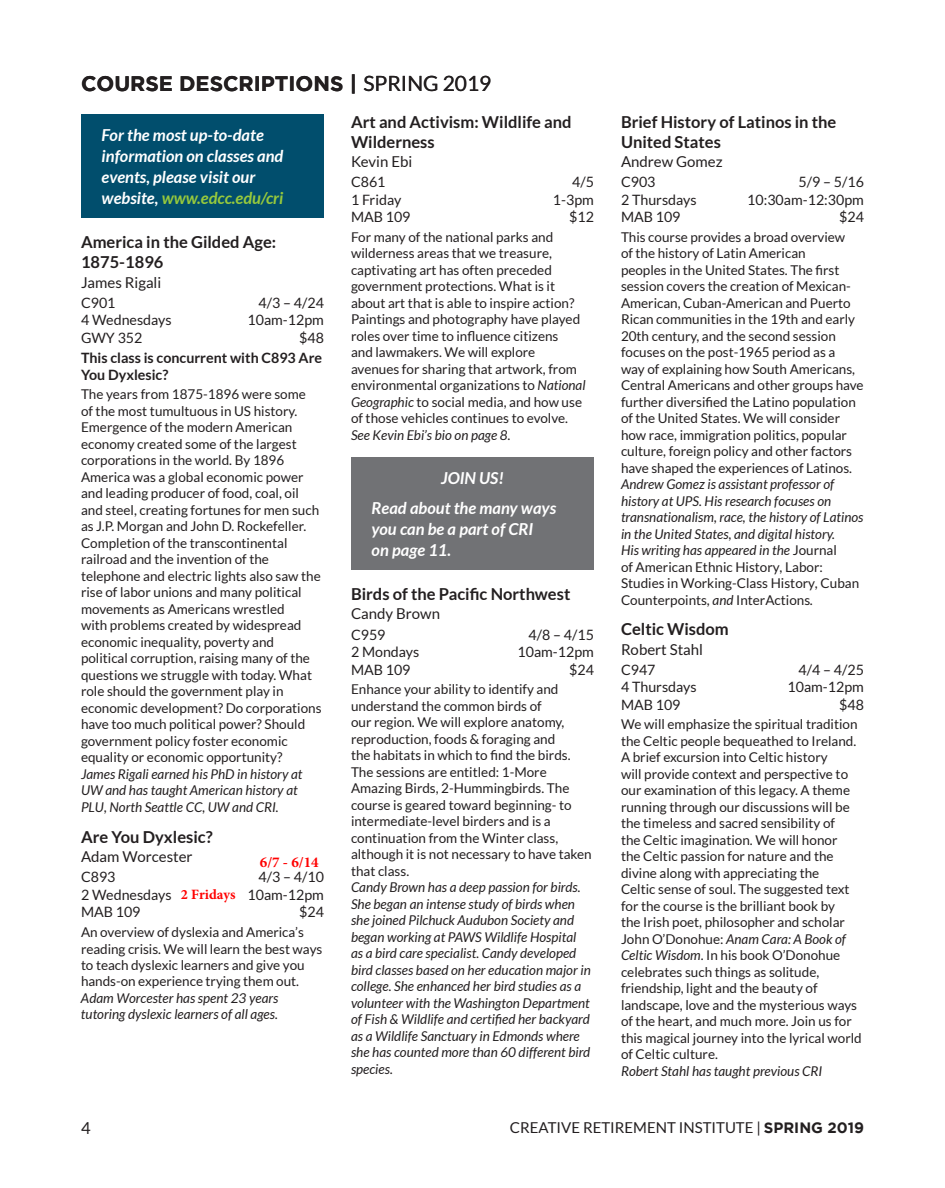
<style>
.page{position:relative;width:945px;height:1188px;background:#fff}
.page>*{position:absolute;margin:0;border:0;box-sizing:border-box;transform-origin:0 0}
.t1{font:700 21px "Gotham";color:#231f20}
.t2{font:700 16.5px/19.8px "Lato";color:#231f20}
.t3{font:italic 700 16.5px/21px "Lato";color:#fff}
.t4{font:16.5px "Lato";color:#231f20}
.t5{font:15px "Lato";color:#231f20}
.t6{font:700 15px "Minion Pro";color:#f00}
.t7{font:14.25px/17.5px "Lato";color:#231f20}
.t8{font:700 14.25px/17.1px "Lato";color:#231f20}
.t9{font:700 14.25px "Minion Pro";color:#f00}
.t10{font:13.5px/16.5px "Lato";color:#231f20}
.t11{font:italic 13.5px/16.5px "Lato";color:#231f20}
.s1{font-family:"Lato";font-weight:400}
.s2{color:#97c93c}
.s3{font-style:italic}
.s4{font-style:normal}
.s5{font-family:"Gotham";font-weight:700}
</style>
<div class="page">
<div style="left:351px;top:457px;width:243px;height:112px;background:#717275"></div>
<div style="left:81px;top:115px;width:243px;height:103px;background:#014e6d"></div>
<h1 class="t1" style="left:81px;top:72px;width:412px">COURSE DESCRIPTIONS | <span class="s1">SPRING 2019</span></h1>
<p class="t3" style="left:102px;top:125px;width:183px">For the most up-to-date information on classes and events, please visit our website, <span class="s2">www.edcc.edu/cri</span></p>
<p class="t2" style="left:81px;top:232px;width:197px">America in the Gilded Age:<br>1875-1896</p>
<p class="t5" style="left:81px;top:274px;width:82px">James Rigali</p>
<p class="t7" style="left:81px;top:294px;width:92px">C901<br>4 Wednesdays<br>GWY 352</p>
<p class="t7" style="left:248px;top:294px;width:78px;text-align:right">4/3 – 4/24<br>10am-12pm $48</p>
<p class="t8" style="left:81px;top:349px;width:243px">This class is concurrent with C893 Are<br>You Dyxlesic?</p>
<p class="t10" style="left:81px;top:386px;width:242px">The years from 1875-1896 were some<br>of the most tumultuous in US history.<br>Emergence of the modern American economy created some of the largest corporations in the world. By 1896<br>America was a global economic power and leading producer of food, coal, oil and steel, creating fortunes for men such as J.P. Morgan and John D. Rockefeller.<br>Completion of the transcontinental railroad and the invention of the telephone and electric lights also saw the rise of labor unions and many political movements as Americans wrestled<br>with problems created by widespread economic inequality, poverty and political corruption, raising many of the questions we struggle with today. What role should the government play in economic development? Do corporations have too much political power? Should government policy foster economic equality or economic opportunity?</p>
<p class="t11" style="left:81px;top:766px;width:223px">James Rigali earned his PhD in history at<br>UW and has taught American history at<br>PLU, North Seattle CC, UW and CRI.</p>
<p class="t2" style="left:81px;top:827px;width:133px">Are You Dyxlesic?</p>
<p class="t5" style="left:81px;top:848px;width:113px">Adam Worcester</p>
<p class="t7" style="left:81px;top:868px;width:92px">C893<br>2 Wednesdays<br>MAB 109</p>
<p class="t7" style="left:248px;top:868px;width:78px;text-align:right">4/3 – 4/10<br>10am-12pm $24</p>
<p class="t10" style="left:81px;top:924px;width:243px">An overview of dyslexia and America’s reading crisis. We will learn the best ways to teach dyslexic learners and give you hands-on experience trying them out.</p>
<p class="t11" style="left:81px;top:990px;width:199px">Adam Worcester has spent 23 years tutoring dyslexic learners of all ages.</p>
<p class="t6" style="left:260px;top:851px;width:60px">6/7 - 6/14</p>
<p class="t9" style="left:181px;top:884px;width:56px">2 Fridays</p>
<p class="t2" style="left:351px;top:112px;width:222px">Art and Activism: Wildlife and<br>Wilderness</p>
<p class="t5" style="left:351px;top:153px;width:63px">Kevin Ebi</p>
<p class="t7" style="left:351px;top:173px;width:61px">C861<br>1 Friday<br>MAB 109</p>
<p class="t7" style="left:553px;top:173px;width:43px;text-align:right">4/5<br>1-3pm $12</p>
<p class="t10" style="left:351px;top:228px;width:236px">For many of the national parks and wilderness areas that we treasure, captivating art has often preceded government protections. What is it about art that is able to inspire action?<br>Paintings and photography have played roles over time to influence citizens<br>and lawmakers. We will explore avenues for sharing that artwork, from environmental organizations to <span class="s3">National Geographic</span> to social media, and how use of those vehicles continues to evolve.</p>
<p class="t11" style="left:351px;top:427px;width:161px">See Kevin Ebi’s bio on page 8.</p>
<p class="t3" style="left:372px;top:463px;width:186px;line-height:30px;text-indent:69px">JOIN US!<br>Read about the many ways</p>
<p class="t3" style="left:372px;top:519px;width:163px">you can be a part of CRI on page 11.</p>
<p class="t2" style="left:351px;top:584px;width:221px">Birds of the Pacific Northwest</p>
<p class="t5" style="left:351px;top:606px;width:91px">Candy Brown</p>
<p class="t7" style="left:351px;top:626px;width:70px">C959<br>2 Mondays<br>MAB 109</p>
<p class="t7" style="left:518px;top:626px;width:78px;text-align:right">4/8 – 4/15<br>10am-12pm $24</p>
<p class="t10" style="left:351px;top:681px;width:242px">Enhance your ability to identify and understand the common birds of<br>our region. We will explore anatomy, reproduction, foods &amp; foraging and<br>the habitats in which to find the birds.<br>The sessions are entitled: 1-More Amazing Birds, 2-Hummingbirds. The course is geared toward beginning- to intermediate-level birders and is a continuation from the Winter class, although it is not necessary to have taken that class.</p>
<p class="t11" style="left:351px;top:879px;width:241px">Candy Brown has a deep passion for birds.<br>She began an intense study of birds when she joined Pilchuck Audubon Society and began working at PAWS Wildlife Hospital as a bird care specialist. Candy developed bird classes based on her education major in college. She enhanced her bird studies as a volunteer with the Washington Department of Fish &amp; Wildlife and certified her backyard as a Wildlife Sanctuary in Edmonds where she has counted more than 60 different bird species.</p>
<p class="t2" style="left:621px;top:112px;width:217px">Brief History of Latinos in the<br>United States</p>
<p class="t5" style="left:621px;top:153px;width:103px">Andrew Gomez</p>
<p class="t7" style="left:621px;top:173px;width:77px">C903<br>2 Thursdays<br>MAB 109</p>
<p class="t7" style="left:747px;top:173px;width:118px;text-align:right">5/9 – 5/16<br>10:30am-12:30pm $24</p>
<p class="t10" style="left:621px;top:228px;width:244px">This course provides a broad overview<br>of the history of Latin American<br>peoples in the United States. The first session covers the creation of Mexican-American, Cuban-American and Puerto Rican communities in the 19th and early 20th century, and the second session focuses on the post-1965 period as a<br>way of explaining how South Americans, Central Americans and other groups have further diversified the Latino population of the United States. We will consider how race, immigration politics, popular culture, foreign policy and other factors have shaped the experiences of Latinos.</p>
<p class="t11" style="left:621px;top:476px;width:244px">Andrew Gomez is assistant professor of history at UPS. His research focuses on transnationalism, race, the history of Latinos in the United States, and digital history.<br>His writing has appeared in the <span class="s4">Journal<br>of American Ethnic History</span>, <span class="s4">Labor:<br>Studies in Working-Class History</span>, <span class="s4">Cuban</span></p>
<p class="t10" style="left:621px;top:591px;width:194px">Counterpoints<span class="s3">, and</span> InterActions<span class="s3">.</span></p>
<p class="t2" style="left:621px;top:619px;width:109px">Celtic Wisdom</p>
<p class="t5" style="left:621px;top:641px;width:84px">Robert Stahl</p>
<p class="t7" style="left:621px;top:661px;width:77px">C947<br>4 Thursdays<br>MAB 109</p>
<p class="t7" style="left:788px;top:661px;width:78px;text-align:right">4/4 – 4/25<br>10am-12pm $48</p>
<p class="t10" style="left:621px;top:716px;width:242px">We will emphasize the spiritual tradition the Celtic people bequeathed to Ireland.<br>A brief excursion into Celtic history<br>will provide context and perspective to our examination of this legacy. A theme running through our discussions will be the timeless and sacred sensibility of<br>the Celtic imagination. We will honor<br>the Celtic passion for nature and the divine along with appreciating the<br>Celtic sense of soul. The suggested text for the course is the brilliant book by<br>the Irish poet, philosopher and scholar John O’Donohue: <span class="s3">Anam Cara: A Book of Celtic Wisdom</span>. In his book O’Donohue celebrates such things as solitude, friendship, light and the beauty of landscape, love and the mysterious ways of the heart, and much more. Join us for this magical journey into the lyrical world of Celtic culture.</p>
<p class="t11" style="left:621px;top:1063px;width:203px">Robert Stahl has taught previous CRI</p>
<p class="t4" style="left:81px;top:1119px;width:11px">4</p>
<p class="t5" style="left:510px;top:1119px;width:356px">CREATIVE RETIREMENT INSTITUTE | <span class="s5">SPRING 2019</span></p>
</div>
